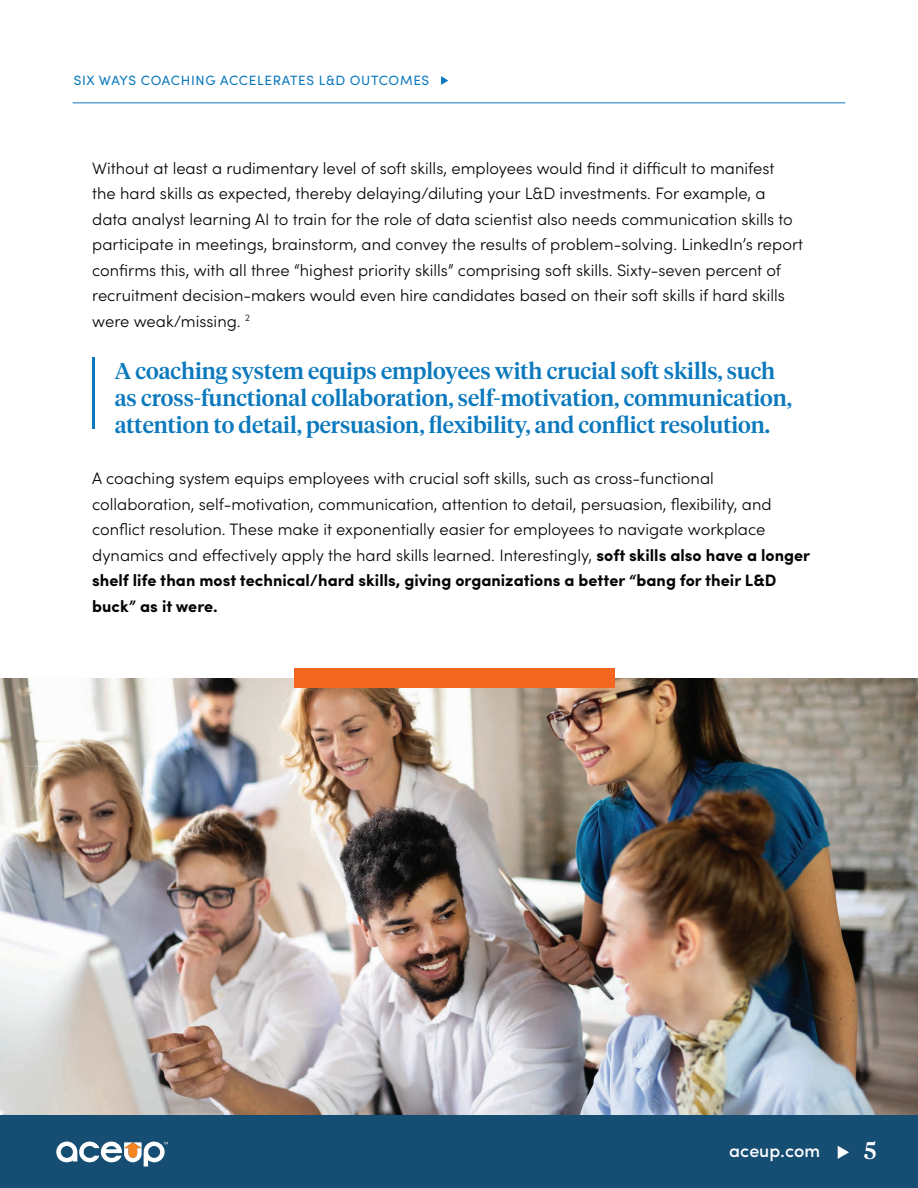
<style>
.page{position:relative;width:918px;height:1188px;background:#fff}
.page>*{position:absolute;margin:0;border:0;box-sizing:border-box;transform-origin:0 0}
.t1{font:500 24px "Tiempos Headline";color:#fff}
.t2{font:500 22.5px/27px "Tiempos Headline";color:#0b79bd}
.t3{font:500 18px "Sofia Pro";color:#fff}
.t4{font:300 16.5px/25.5px "Sofia Pro";color:#040503}
.t5{font:13.5px "Sofia Pro";letter-spacing:.05em;color:#0b79bd}
.s1{font-weight:700}
</style>
<div class="page">
<div style="left:0;top:1114px;width:918px;height:74px;background:#154d73"></div>
<svg style="left:838px;top:1146px;width:11px;height:13px"></svg>
<hr style="left:73px;top:102px;width:772px;height:1px;background:#0b79bd">
<svg style="left:441px;top:76px;width:7px;height:9px"></svg>
<svg style="left:56px;top:1141px;width:112px;height:26px"></svg>
<hr style="left:92px;top:357px;width:3px;height:72px;background:#0b79bd">
<img style="left:0;top:678px;width:918px;height:436px">
<div style="left:294px;top:669px;width:321px;height:19px;background:#f36721"></div>
<p class="t5" style="left:74px;top:70px;width:357px">SIX WAYS COACHING ACCELERATES L&amp;D OUTCOMES</p>
<p class="t4" style="left:92px;top:154px;width:712px">Without at least a rudimentary level of soft skills, employees would find it difficult to manifest<br>the hard skills as expected, thereby delaying/diluting your L&amp;D investments. For example, a data analyst learning AI to train for the role of data scientist also needs communication skills to participate in meetings, brainstorm, and convey the results of problem-solving. LinkedIn’s report confirms this, with all three “highest priority skills” comprising soft skills. Sixty-seven percent of recruitment decision-makers would even hire candidates based on their soft skills if hard skills were weak/missing. <sup>2</sup></p>
<h2 class="t2" style="left:115px;top:357px;width:679px">A coaching system equips employees with crucial soft skills, such as cross-functional collaboration, self-motivation, communication, attention to detail, persuasion, flexibility, and conflict resolution.</h2>
<p class="t4" style="left:92px;top:465px;width:719px">A coaching system equips employees with crucial soft skills, such as cross-functional collaboration, self-motivation, communication, attention to detail, persuasion, flexibility, and conflict resolution. These make it exponentially easier for employees to navigate workplace dynamics and effectively apply the hard skills learned. Interestingly, <span class="s1">soft skills also have a longer shelf life than most technical/hard skills, giving organizations a better “bang for their L&amp;D buck” as it were.</span></p>
<p class="t3" style="left:729px;top:1137px;width:92px">aceup.com</p>
<h1 class="t1" style="left:864px;top:1134px;width:14px">5</h1>
</div>
